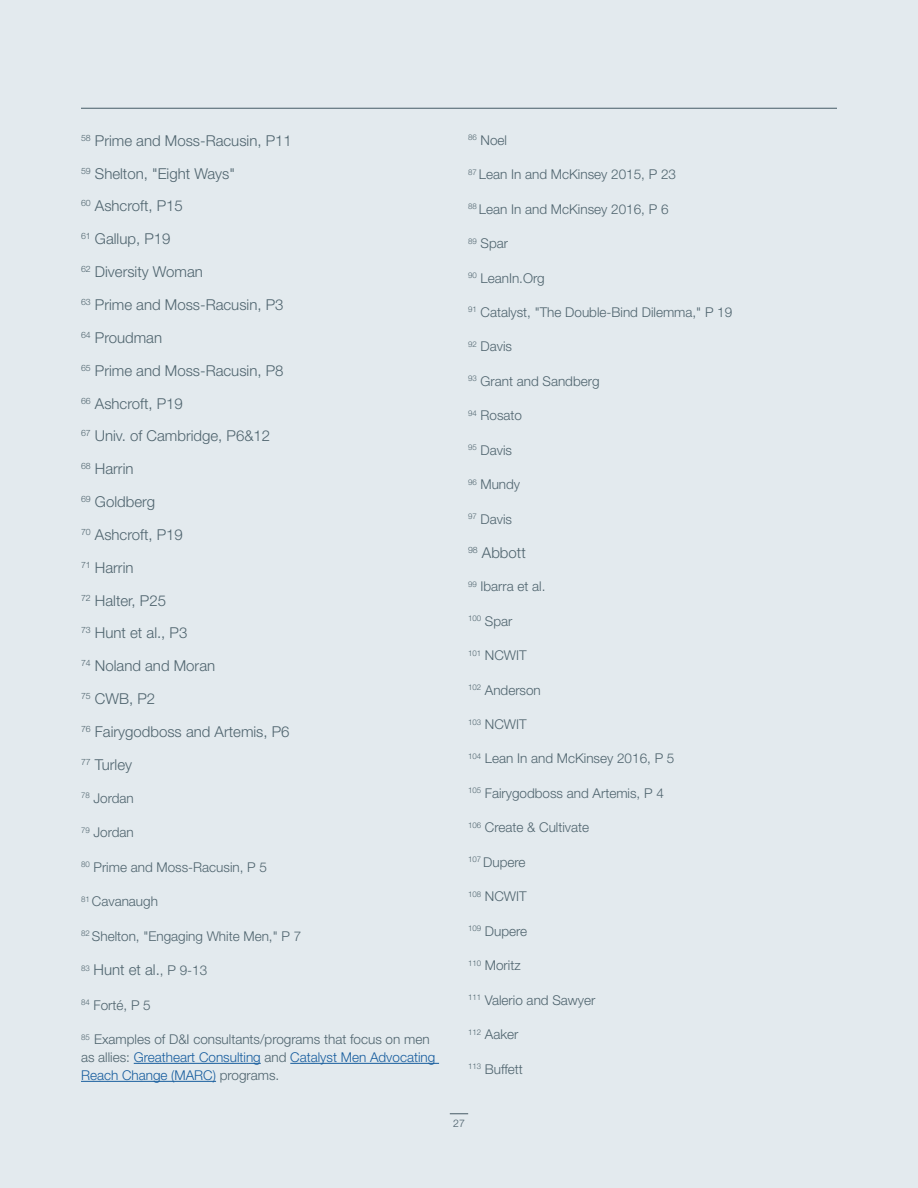
<style>
.page{position:relative;width:918px;height:1188px;background:#e3eaee}
.page>*{position:absolute;margin:0;border:0;box-sizing:border-box;transform-origin:0 0}
.Endnote_Number{font:300 15px "Helvetica Neue LT Std";color:#4f646e}
.End_Note{font:300 15px "Helvetica Neue LT Std";color:#4f646e}
.End_Note-2{font:300 13.5px/18px "Helvetica Neue LT Std";color:#4f646e}
.body_head_A{font:300 10.5px "Helvetica Neue LT Std";color:#4f646e}
.s1{font-size:13.5px}
.s2{color:#175d9e}
</style>
<div class="page">
<hr style="left:134px;top:1063px;width:127px;height:1px;background:#175d9e">
<hr style="left:290px;top:1063px;width:149px;height:1px;background:#175d9e">
<hr style="left:81px;top:1081px;width:135px;height:1px;background:#175d9e">
<p class="Endnote_Number" style="left:81px;top:131px;width:212px"><sup>58</sup> Prime and Moss-Racusin, P11</p>
<p class="Endnote_Number" style="left:81px;top:164px;width:155px"><sup>59</sup> Shelton, "Eight Ways"</p>
<p class="Endnote_Number" style="left:81px;top:197px;width:103px"><sup>60</sup> Ashcroft, P15</p>
<p class="Endnote_Number" style="left:81px;top:230px;width:91px"><sup>61</sup> Gallup, P19</p>
<p class="Endnote_Number" style="left:81px;top:263px;width:123px"><sup>62</sup> Diversity Woman</p>
<p class="Endnote_Number" style="left:81px;top:295px;width:204px"><sup>63</sup> Prime and Moss-Racusin, P3</p>
<p class="Endnote_Number" style="left:81px;top:328px;width:83px"><sup>64</sup> Proudman</p>
<p class="Endnote_Number" style="left:81px;top:361px;width:204px"><sup>65</sup> Prime and Moss-Racusin, P8</p>
<p class="Endnote_Number" style="left:81px;top:394px;width:103px"><sup>66</sup> Ashcroft, P19</p>
<p class="Endnote_Number" style="left:81px;top:427px;width:191px"><sup>67</sup> Univ. of Cambridge, P6&amp;12</p>
<p class="Endnote_Number" style="left:81px;top:460px;width:54px"><sup>68</sup> Harrin</p>
<p class="Endnote_Number" style="left:81px;top:493px;width:76px"><sup>69</sup> Goldberg</p>
<p class="Endnote_Number" style="left:81px;top:525px;width:103px"><sup>70</sup> Ashcroft, P19</p>
<p class="Endnote_Number" style="left:81px;top:558px;width:54px"><sup>71</sup> Harrin</p>
<p class="Endnote_Number" style="left:81px;top:591px;width:87px"><sup>72</sup> Halter, P25</p>
<p class="Endnote_Number" style="left:81px;top:624px;width:108px"><sup>73</sup> Hunt et al., P3</p>
<p class="Endnote_Number" style="left:81px;top:657px;width:136px"><sup>74</sup> Noland and Moran</p>
<p class="Endnote_Number" style="left:81px;top:690px;width:76px"><sup>75</sup> CWB, P2</p>
<p class="Endnote_Number" style="left:81px;top:723px;width:210px"><sup>76</sup> Fairygodboss and Artemis, P6</p>
<p class="Endnote_Number" style="left:81px;top:755px;width:53px"><sup>77</sup> Turley</p>
<p class="End_Note-2" style="left:81px;top:789px;width:54px"><sup>78</sup> Jordan</p>
<p class="End_Note-2" style="left:81px;top:823px;width:54px"><sup>79</sup> Jordan</p>
<p class="End_Note-2" style="left:81px;top:858px;width:188px"><sup>80</sup> Prime and Moss-Racusin, P 5</p>
<p class="End_Note-2" style="left:81px;top:892px;width:78px"><sup>81</sup> Cavanaugh</p>
<p class="End_Note-2" style="left:81px;top:927px;width:222px"><sup>82</sup> Shelton, "Engaging White Men," P 7</p>
<p class="End_Note" style="left:81px;top:961px;width:128px"><sup>83</sup> Hunt et al.<span class="s1">, P 9-13</span></p>
<p class="End_Note-2" style="left:81px;top:995px;width:71px"><sup>84</sup> Forté, P 5</p>
<p class="End_Note-2" style="left:81px;top:1030px;width:356px"><sup>85</sup> Examples of D&amp;I consultants/programs that focus on men as allies: <span class="s2">Greatheart Consulting</span> and <span class="s2">Catalyst Men Advocating<br>Reach Change (MARC)</span> programs.</p>
<p class="End_Note-2" style="left:468px;top:131px;width:41px"><sup>86</sup> Noel</p>
<p class="End_Note-2" style="left:468px;top:165px;width:210px"><sup>87</sup> Lean In and McKinsey 2015, P 23</p>
<p class="End_Note-2" style="left:468px;top:199px;width:202px"><sup>88</sup> Lean In and McKinsey 2016, P 6</p>
<p class="End_Note-2" style="left:468px;top:234px;width:42px"><sup>89</sup> Spar</p>
<p class="End_Note-2" style="left:468px;top:268px;width:78px"><sup>90</sup> LeanIn.Org</p>
<p class="End_Note-2" style="left:468px;top:303px;width:266px"><sup>91</sup> Catalyst, "The Double-Bind Dilemma," P 19</p>
<p class="End_Note-2" style="left:468px;top:337px;width:46px"><sup>92</sup> Davis</p>
<p class="End_Note-2" style="left:468px;top:372px;width:133px"><sup>93</sup> Grant and Sandberg</p>
<p class="End_Note-2" style="left:468px;top:406px;width:56px"><sup>94</sup> Rosato</p>
<p class="End_Note-2" style="left:468px;top:441px;width:46px"><sup>95</sup> Davis</p>
<p class="End_Note-2" style="left:468px;top:475px;width:54px"><sup>96</sup> Mundy</p>
<p class="End_Note-2" style="left:468px;top:510px;width:46px"><sup>97</sup> Davis</p>
<p class="Endnote_Number" style="left:468px;top:544px;width:59px"><sup>98</sup> Abbott</p>
<p class="End_Note-2" style="left:468px;top:577px;width:79px"><sup>99</sup> Ibarra et al.</p>
<p class="End_Note-2" style="left:468px;top:612px;width:46px"><sup>100</sup> Spar</p>
<p class="End_Note-2" style="left:468px;top:646px;width:60px"><sup>101</sup> NCWIT</p>
<p class="End_Note-2" style="left:468px;top:680px;width:74px"><sup>102</sup> Anderson</p>
<p class="End_Note-2" style="left:468px;top:715px;width:60px"><sup>103</sup> NCWIT</p>
<p class="End_Note-2" style="left:468px;top:749px;width:208px"><sup>104</sup> Lean In and McKinsey 2016, P 5</p>
<p class="End_Note-2" style="left:468px;top:784px;width:197px"><sup>105</sup> Fairygodboss and Artemis, P 4</p>
<p class="End_Note-2" style="left:468px;top:818px;width:123px"><sup>106</sup> Create &amp; Cultivate</p>
<p class="End_Note-2" style="left:468px;top:853px;width:59px"><sup>107</sup> Dupere</p>
<p class="End_Note-2" style="left:468px;top:887px;width:60px"><sup>108</sup> NCWIT</p>
<p class="End_Note-2" style="left:468px;top:922px;width:61px"><sup>109</sup> Dupere</p>
<p class="End_Note-2" style="left:468px;top:956px;width:54px"><sup>110</sup> Moritz</p>
<p class="End_Note-2" style="left:468px;top:991px;width:129px"><sup>111</sup> Valerio and Sawyer</p>
<p class="End_Note-2" style="left:468px;top:1025px;width:52px"><sup>112</sup> Aaker</p>
<p class="End_Note-2" style="left:468px;top:1060px;width:56px"><sup>113</sup> Buffett</p>
<p class="body_head_A" style="left:453px;top:1117px;width:13px">27</p>
</div>
